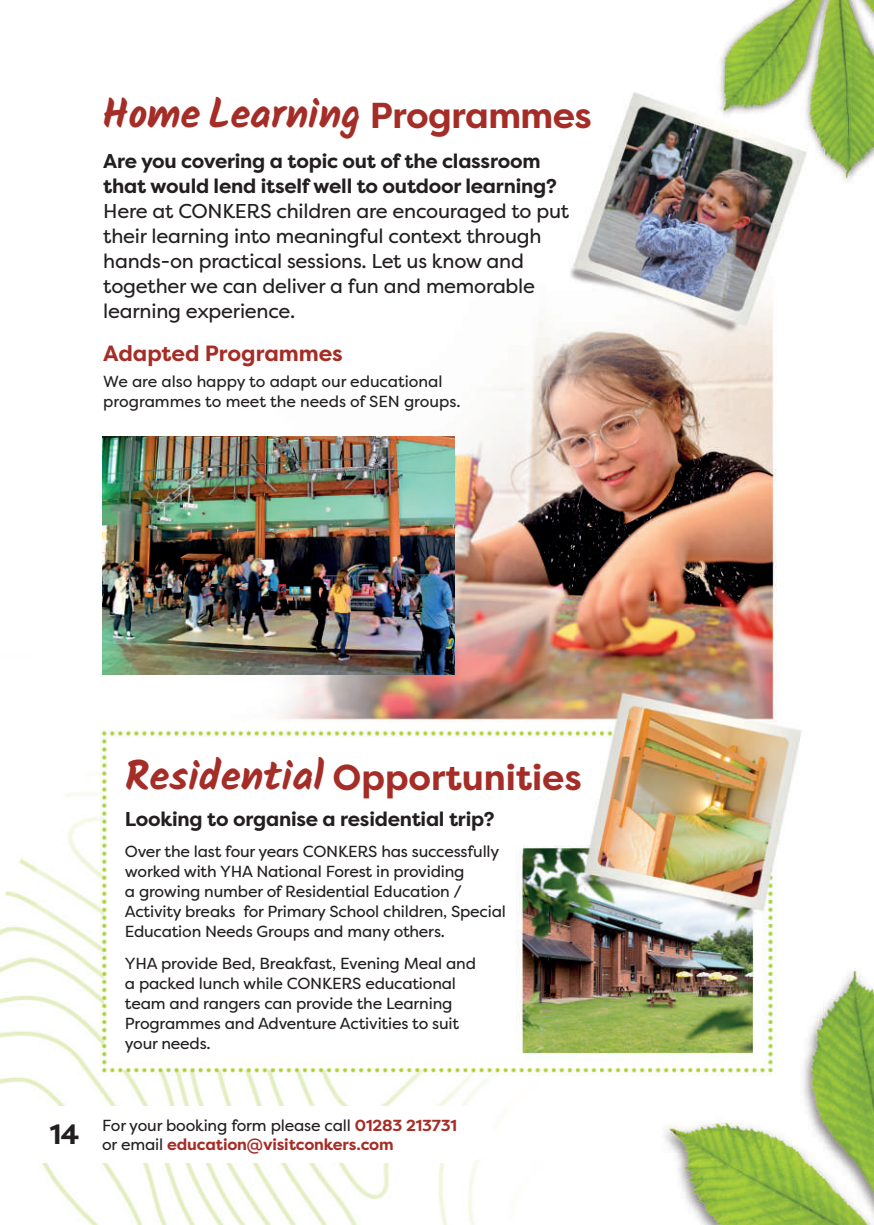
<style>
.page{position:relative;width:874px;height:1225px;background:#fff}
.page>*{position:absolute;margin:0;border:0;box-sizing:border-box;transform-origin:0 0}
.t1{font:700 41px "Kalam";letter-spacing:-.005em;color:#a52d27}
.t2{font:700 36px "Filson Pro";letter-spacing:-.005em;color:#a52d27}
.t3{font:700 28px "Filson Pro";color:#231f20}
.t4{font:700 22px "Filson Pro";letter-spacing:-.005em;color:#a52d27}
.t5{font:20px/25px "Filson Pro";letter-spacing:-.01em;color:#231f20}
.t6{font:700 20px/25px "Filson Pro";letter-spacing:-.01em;color:#231f20}
.t7{font:16px/20px "Filson Pro";letter-spacing:-.01em;color:#231f20}
.t8{font:700 16px/19.2px "Filson Pro";letter-spacing:-.01em;color:#a52d27}
.s1{font-family:"Filson Pro";font-size:36px}
.s2{font-family:"Kalam";font-size:41px}
.s3{font-weight:400;color:#231f20}
</style>
<div class="page">
<img style="left:0;top:0;width:873px;height:1224px">
<div style="left:0;top:1106px;width:465px;height:56px;background:#fff"></div>
<div style="left:437px;top:1106px;width:56px;height:56px;background:#fff;border-radius:50%"></div>
<img style="left:102px;top:437px;width:352px;height:238px">
<h1 class="t1" style="left:102px;top:90px;width:491px">Home Learning <span class="s1">Programmes</span></h1>
<p class="t6" style="left:103px;top:149px;width:455px">Are you covering a topic out of the classroom that would lend itself well to outdoor learning?</p>
<p class="t5" style="left:103px;top:198px;width:467px">Here at CONKERS children are encouraged to put their learning into meaningful context through hands-on practical sessions. Let us know and together we can deliver a fun and memorable learning experience.</p>
<h3 class="t4" style="left:103px;top:339px;width:241px">Adapted Programmes</h3>
<p class="t7" style="left:103px;top:371px;width:358px">We are also happy to adapt our educational programmes to meet the needs of SEN groups.</p>
<h2 class="t2" style="left:125px;top:754px;width:458px"><span class="s2">Residential</span> Opportunities</h2>
<p class="t6" style="left:125px;top:806px;width:371px">Looking to organise a residential trip?</p>
<p class="t7" style="left:125px;top:841px;width:382px">Over the last four years CONKERS has successfully worked with YHA National Forest in providing<br>a growing number of Residential Education / Activity breaks for Primary School children, Special Education Needs Groups and many others.</p>
<p class="t7" style="left:125px;top:952px;width:352px">YHA provide Bed, Breakfast, Evening Meal and a packed lunch while CONKERS educational team and rangers can provide the Learning Programmes and Adventure Activities to suit your needs.</p>
<h3 class="t3" style="left:50px;top:1116px;width:31px">14</h3>
<p class="t8" style="left:102px;top:1115px;width:356px"><span class="s3">For your booking form please call</span> 01283 213731 <span class="s3">or email</span> education@visitconkers.com</p>
</div>
